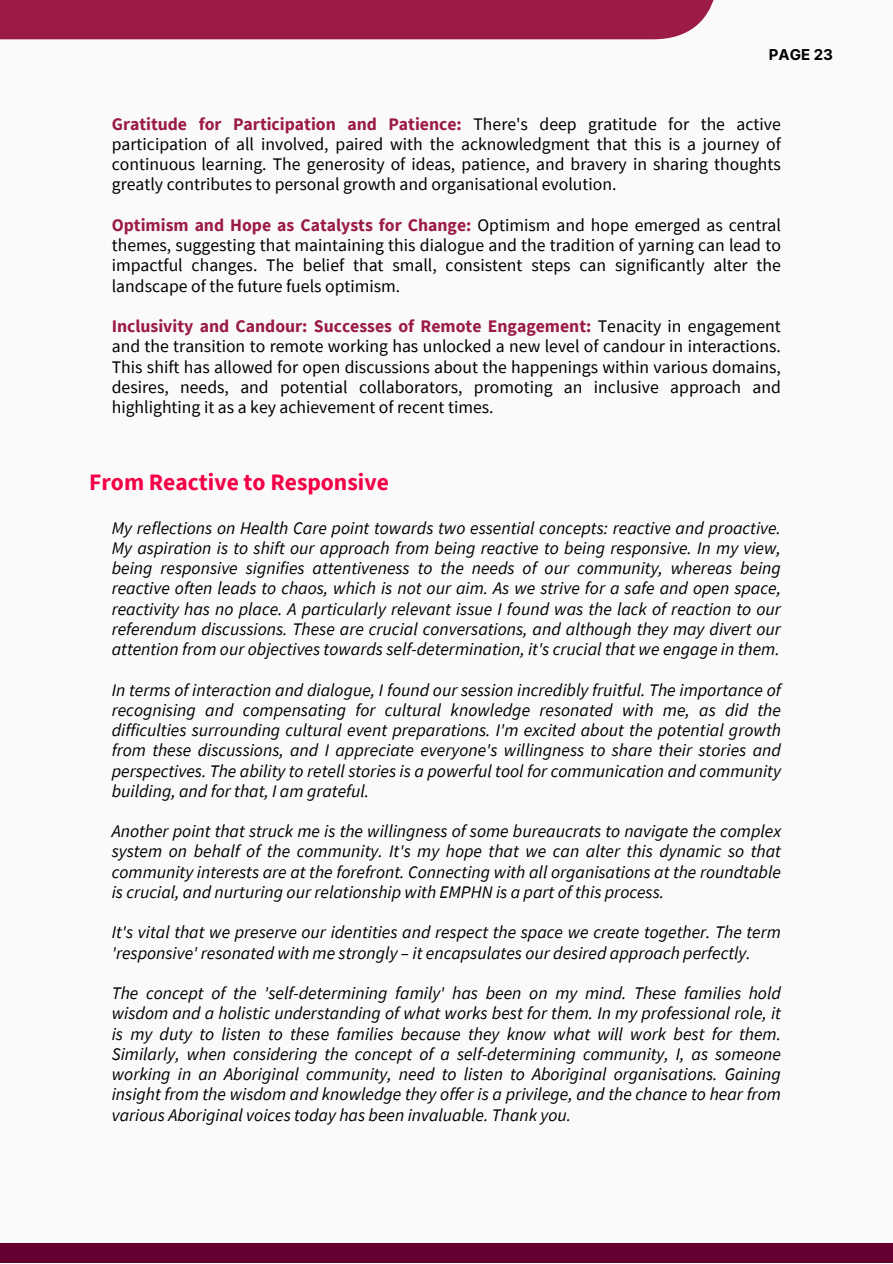
<style>
.page{position:relative;width:893px;height:1264px;background:#fff}
.page>*{position:absolute;margin:0;border:0;box-sizing:border-box;transform-origin:0 0}
.t1{font:700 23.55px "Source Sans Pro";color:#f30046}
.t2{font:italic 17.7px/20.2px "Source Sans Pro";color:#000;text-align:justify}
.t3{font:17.7px/20.2px "Source Sans Pro";color:#000;text-align:justify}
.t4{font:700 15px "Inter";color:#000001}
.s1{font-weight:700;color:#9b1b46}
</style>
<div class="page">
<div style="left:0;top:0;width:892px;height:1262px;background:#fafafa"></div>
<div style="left:0;top:0;width:717px;height:39px;background:#9b1b46"></div>
<div style="left:0;top:1242px;width:892px;height:20px;background:#640031"></div>
<p class="t4" style="left:768px;top:46px;width:66px">PAGE 23</p>
<p class="t3" style="left:112px;top:113px;width:670px"><span class="s1">Gratitude for Participation and Patience:</span> There's deep gratitude for the active participation of all involved, paired with the acknowledgment that this is a journey of continuous learning. The generosity of ideas, patience, and bravery in sharing thoughts greatly contributes to personal growth and organisational evolution.</p>
<p class="t3" style="left:112px;top:214px;width:670px"><span class="s1">Optimism and Hope as Catalysts for Change:</span> Optimism and hope emerged as central themes, suggesting that maintaining this dialogue and the tradition of yarning can lead to impactful changes. The belief that small, consistent steps can significantly alter the landscape of the future fuels optimism.</p>
<p class="t3" style="left:112px;top:316px;width:670px"><span class="s1">Inclusivity and Candour: Successes of Remote Engagement:</span> Tenacity in engagement and the transition to remote working has unlocked a new level of candour in interactions.<br>This shift has allowed for open discussions about the happenings within various domains, desires, needs, and potential collaborators, promoting an inclusive approach and highlighting it as a key achievement of recent times.</p>
<p class="t1" style="left:89px;top:466px;width:301px">From Reactive to Responsive</p>
<p class="t2" style="left:112px;top:517px;width:670px">My reflections on Health Care point towards two essential concepts: reactive and proactive.<br>My aspiration is to shift our approach from being reactive to being responsive. In my view, being responsive signifies attentiveness to the needs of our community, whereas being reactive often leads to chaos, which is not our aim. As we strive for a safe and open space, reactivity has no place. A particularly relevant issue I found was the lack of reaction to our referendum discussions. These are crucial conversations, and although they may divert our attention from our objectives towards self-determination, it's crucial that we engage in them.</p>
<p class="t2" style="left:112px;top:679px;width:670px">In terms of interaction and dialogue, I found our session incredibly fruitful. The importance of recognising and compensating for cultural knowledge resonated with me, as did the difficulties surrounding cultural event preparations. I'm excited about the potential growth from these discussions, and I appreciate everyone's willingness to share their stories and perspectives. The ability to retell stories is a powerful tool for communication and community building, and for that, I am grateful.</p>
<p class="t2" style="left:112px;top:820px;width:670px">Another point that struck me is the willingness of some bureaucrats to navigate the complex system on behalf of the community. It's my hope that we can alter this dynamic so that community interests are at the forefront. Connecting with all organisations at the roundtable is crucial, and nurturing our relationship with EMPHN is a part of this process.</p>
<p class="t2" style="left:112px;top:922px;width:670px">It's vital that we preserve our identities and respect the space we create together. The term 'responsive' resonated with me strongly – it encapsulates our desired approach perfectly.</p>
<p class="t2" style="left:112px;top:982px;width:670px">The concept of the 'self-determining family' has been on my mind. These families hold wisdom and a holistic understanding of what works best for them. In my professional role, it is my duty to listen to these families because they know what will work best for them.<br>Similarly, when considering the concept of a self-determining community, I, as someone working in an Aboriginal community, need to listen to Aboriginal organisations. Gaining insight from the wisdom and knowledge they offer is a privilege, and the chance to hear from various Aboriginal voices today has been invaluable. Thank you.</p>
</div>
